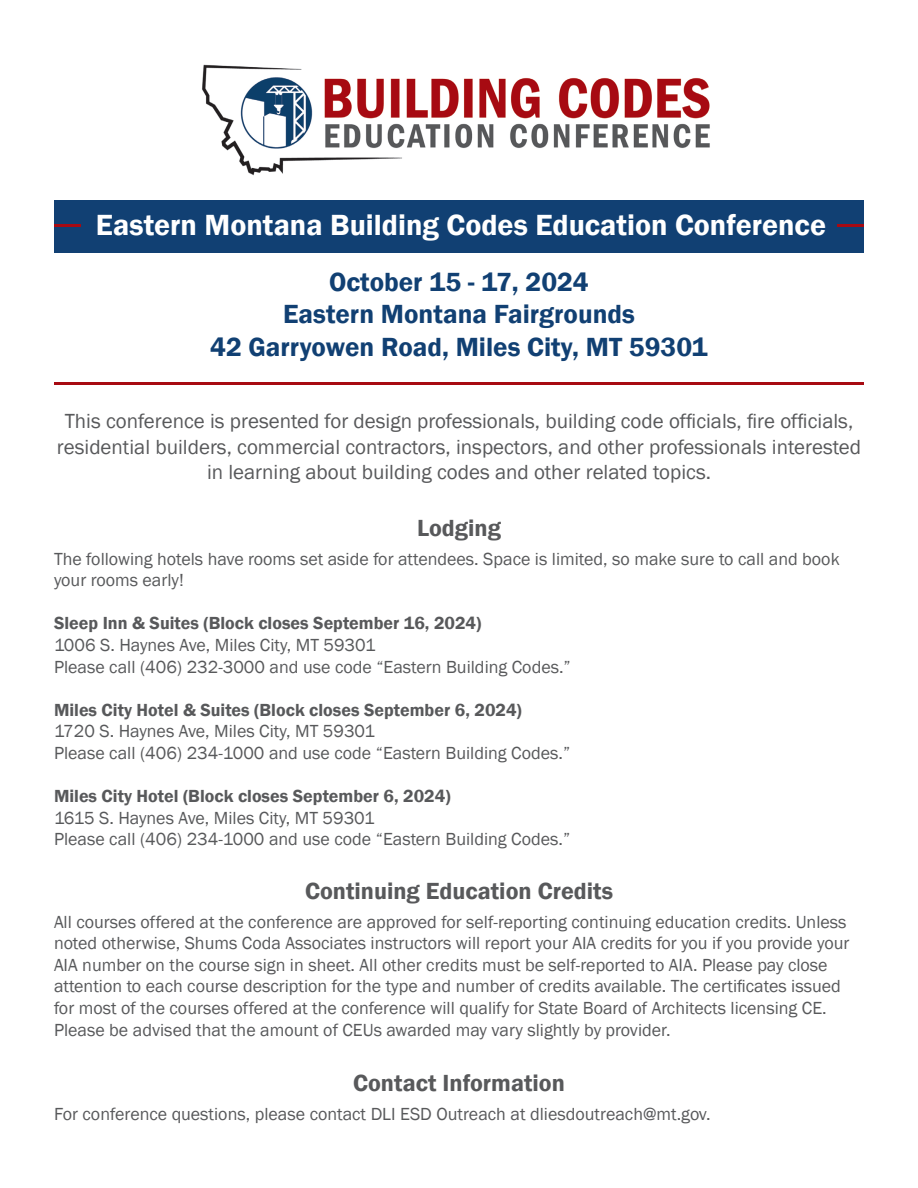
<style>
.page{position:relative;width:918px;height:1188px;background:#fff}
.page>*{position:absolute;margin:0;border:0;box-sizing:border-box;transform-origin:0 0}
.t1{font:600 30px "Franklin Gothic";color:#fff}
.t2{font:600 27px "Franklin Gothic";color:#114073}
.t3{font:600 24px "Franklin Gothic";color:#58595b}
.t4{font:21px/25.2px "Franklin Gothic";color:#58595b;text-align:center}
.t5{font:18px/21.6px "Franklin Gothic";color:#58595b}
.t6{font:600 18px "Franklin Gothic";color:#58595b}
</style>
<div class="page">
<img style="left:202px;top:64px;width:508px;height:112px">
<hr style="left:54px;top:383px;width:810px;height:2px;background:#a70a12">
<div style="left:54px;top:200px;width:810px;height:52px;background:#114073"></div>
<hr style="left:838px;top:224px;width:26px;height:3px;background:#a70a12">
<hr style="left:54px;top:224px;width:26px;height:3px;background:#a70a12">
<p class="t1" style="left:96px;top:206px;width:732px">Eastern Montana Building Codes Education Conference</p>
<p class="t2" style="left:329px;top:265px;width:261px">October 15 - 17, 2024</p>
<p class="t2" style="left:283px;top:298px;width:353px">Eastern Montana Fairgrounds</p>
<p class="t2" style="left:210px;top:330px;width:499px">42 Garryowen Road, Miles City, MT 59301</p>
<p class="t4" style="left:57px;top:409px;width:806px">This conference is presented for design professionals, building code officials, fire officials, residential builders, commercial contractors, inspectors, and other professionals interested in learning about building codes and other related topics.</p>
<p class="t3" style="left:417px;top:513px;width:85px">Lodging</p>
<p class="t5" style="left:54px;top:548px;width:787px">The following hotels have rooms set aside for attendees. Space is limited, so make sure to call and book your rooms early!</p>
<p class="t6" style="left:54px;top:612px;width:429px">Sleep Inn &amp; Suites (Block closes September 16, 2024)</p>
<p class="t5" style="left:54px;top:635px;width:323px">1006 S. Haynes Ave, Miles City, MT 59301</p>
<p class="t5" style="left:54px;top:656px;width:518px">Please call (406) 232-3000 and use code “Eastern Building Codes.”</p>
<p class="t6" style="left:54px;top:699px;width:469px">Miles City Hotel &amp; Suites (Block closes September 6, 2024)</p>
<p class="t5" style="left:54px;top:721px;width:323px">1720 S. Haynes Ave, Miles City, MT 59301</p>
<p class="t5" style="left:54px;top:743px;width:518px">Please call (406) 234-1000 and use code “Eastern Building Codes.”</p>
<p class="t6" style="left:54px;top:785px;width:398px">Miles City Hotel (Block closes September 6, 2024)</p>
<p class="t5" style="left:54px;top:807px;width:322px">1615 S. Haynes Ave, Miles City, MT 59301</p>
<p class="t5" style="left:54px;top:829px;width:518px">Please call (406) 234-1000 and use code “Eastern Building Codes.”</p>
<p class="t3" style="left:305px;top:876px;width:309px">Continuing Education Credits</p>
<p class="t5" style="left:54px;top:911px;width:797px">All courses offered at the conference are approved for self-reporting continuing education credits. Unless noted otherwise, Shums Coda Associates instructors will report your AIA credits for you if you provide your AIA number on the course sign in sheet. All other credits must be self-reported to AIA. Please pay close attention to each course description for the type and number of credits available. The certificates issued for most of the courses offered at the conference will qualify for State Board of Architects licensing CE.<br>Please be advised that the amount of CEUs awarded may vary slightly by provider.</p>
<p class="t3" style="left:353px;top:1068px;width:213px">Contact Information</p>
<p class="t5" style="left:54px;top:1103px;width:658px">For conference questions, please contact DLI ESD Outreach at dliesdoutreach@mt.gov.</p>
</div>
